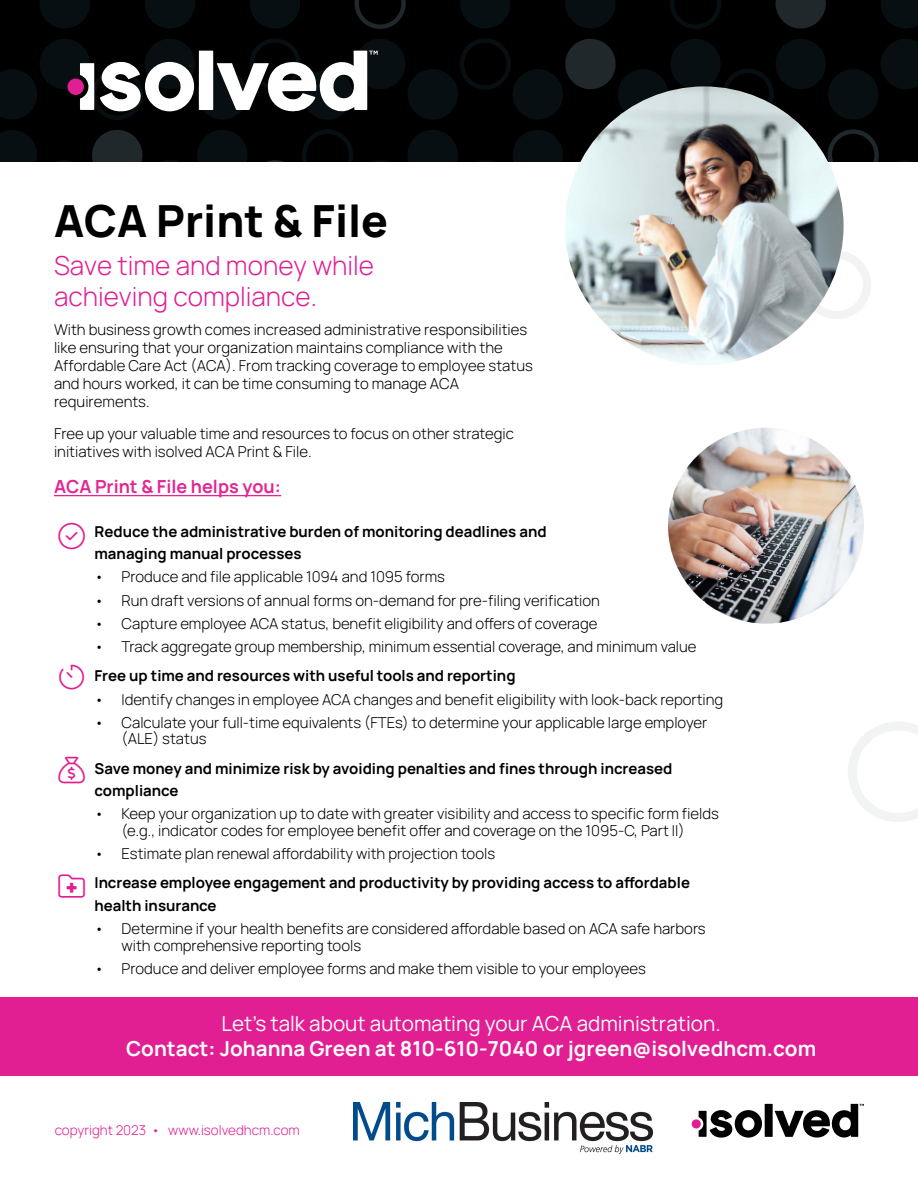
<style>
.page{position:relative;width:918px;height:1188px;background:#fff}
.page>*{position:absolute;margin:0;border:0;box-sizing:border-box;transform-origin:0 0}
.t1{font:800 44.25px "Manrope";color:#000}
.t2{font:300 26.25px/31.5px "Manrope";color:#e11f93}
.t3{font:700 20.7px "Manrope";color:#fff}
.t4{font:20.7px "Manrope";color:#fff}
.t5{font:700 18px "Manrope";color:#e22694}
.t6{font:300 15px/18px "Manrope";color:#000}
.t7{font:700 15px/22.5px "Manrope";color:#000}
.t8{font:300 13.5px "Manrope";color:#e11f93}
</style>
<div class="page">
<div style="left:0;top:0;width:918px;height:162px;background:#000"></div>
<svg style="left:40px;top:0;width:50px;height:28px"></svg>
<svg style="left:145px;top:0;width:50px;height:28px"></svg>
<svg style="left:250px;top:0;width:50px;height:28px"></svg>
<div style="left:408px;top:69px;width:50px;height:51px;background:#080f12;border-radius:50%"></div>
<svg style="left:457px;top:38px;width:54px;height:52px"></svg>
<svg style="left:460px;top:0;width:50px;height:28px"></svg>
<div style="left:513px;top:69px;width:50px;height:51px;background:#080f12;border-radius:50%"></div>
<svg style="left:565px;top:0;width:51px;height:28px"></svg>
<div style="left:618px;top:69px;width:50px;height:51px;background:#080f12;border-radius:50%"></div>
<svg style="left:670px;top:0;width:51px;height:29px"></svg>
<svg style="left:670px;top:39px;width:156px;height:64px"></svg>
<svg style="left:775px;top:0;width:51px;height:29px"></svg>
<div style="left:828px;top:69px;width:50px;height:51px;background:#080f12;border-radius:50%"></div>
<svg style="left:881px;top:39px;width:37px;height:50px"></svg>
<svg style="left:881px;top:0;width:37px;height:28px"></svg>
<svg style="left:565px;top:39px;width:51px;height:50px"></svg>
<svg style="left:354px;top:0;width:52px;height:29px"></svg>
<svg style="left:0;top:129px;width:913px;height:33px"></svg>
<svg style="left:0;top:38px;width:405px;height:82px"></svg>
<div style="left:692px;top:1119px;width:9px;height:10px;background:#e11f93;border-radius:50%"></div>
<svg style="left:699px;top:1104px;width:165px;height:34px"></svg>
<div style="left:802px;top:251px;width:69px;height:68px;border:8px solid #e6e7e8;border-radius:50%"></div>
<svg style="left:848px;top:722px;width:70px;height:100px"></svg>
<img style="left:565px;top:86px;width:279px;height:279px;border-radius:139px">
<img style="left:668px;top:428px;width:196px;height:196px;border-radius:98px">
<div style="left:0;top:998px;width:918px;height:78px;background:#e11f93"></div>
<hr style="left:54px;top:495px;width:227px;height:1px;background:#e22694">
<img style="left:353px;top:1103px;width:300px;height:50px">
<h1 class="t1" style="left:54px;top:190px;width:336px">ACA Print &amp; File</h1>
<h2 class="t2" style="left:54px;top:248px;width:322px">Save time and money while achieving compliance.</h2>
<p class="t6" style="left:54px;top:320px;width:480px">With business growth comes increased administrative responsibilities like ensuring that your organization maintains compliance with the Affordable Care Act (ACA). From tracking coverage to employee status and hours worked, it can be time consuming to manage ACA requirements.</p>
<p class="t6" style="left:54px;top:424px;width:462px">Free up your valuable time and resources to focus on other strategic initiatives with isolved ACA Print &amp; File.</p>
<p class="t5" style="left:54px;top:473px;width:229px">ACA Print &amp; File helps you:</p>
<p class="t7" style="left:94px;top:519px;width:454px">Reduce the administrative burden of monitoring deadlines and managing manual processes</p>
<p class="t6" style="left:94px;top:567px;width:352px">• Produce and file applicable 1094 and 1095 forms</p>
<p class="t6" style="left:94px;top:591px;width:507px">• Run draft versions of annual forms on-demand for pre-filing verification</p>
<p class="t6" style="left:94px;top:614px;width:505px">• Capture employee ACA status, benefit eligibility and offers of coverage</p>
<p class="t6" style="left:94px;top:637px;width:604px">• Track aggregate group membership, minimum essential coverage, and minimum value</p>
<p class="t7" style="left:94px;top:664px;width:423px">Free up time and resources with useful tools and reporting</p>
<p class="t6" style="left:94px;top:690px;width:630px">• Identify changes in employee ACA changes and benefit eligibility with look-back reporting</p>
<p class="t6" style="left:121px;top:714px;width:587px;line-height:16.5px;text-indent:-27px">• Calculate your full-time equivalents (FTEs) to determine your applicable large employer (ALE) status</p>
<p class="t7" style="left:94px;top:756px;width:579px">Save money and minimize risk by avoiding penalties and fines through increased compliance</p>
<p class="t6" style="left:94px;top:805px;width:626px;line-height:16.5px;text-align:center">• Keep your organization up to date with greater visibility and access to specific form fields (e.g., indicator codes for employee benefit offer and coverage on the 1095-C, Part II)</p>
<p class="t6" style="left:94px;top:844px;width:402px">• Estimate plan renewal affordability with projection tools</p>
<p class="t7" style="left:94px;top:871px;width:597px">Increase employee engagement and productivity by providing access to affordable health insurance</p>
<p class="t6" style="left:122px;top:920px;width:586px;line-height:16.5px;text-indent:-27px">• Determine if your health benefits are considered affordable based on ACA safe harbors with comprehensive reporting tools</p>
<p class="t6" style="left:94px;top:959px;width:553px">• Produce and deliver employee forms and make them visible to your employees</p>
<h3 class="t4" style="left:222px;top:1009px;width:500px">Let’s talk about automating your ACA administration.</h3>
<h3 class="t3" style="left:126px;top:1034px;width:692px">Contact: Johanna Green at 810-610-7040 or jgreen@isolvedhcm.com</h3>
<p class="t8" style="left:55px;top:1121px;width:247px">copyright 2023 • www.isolvedhcm.com</p>
</div>
